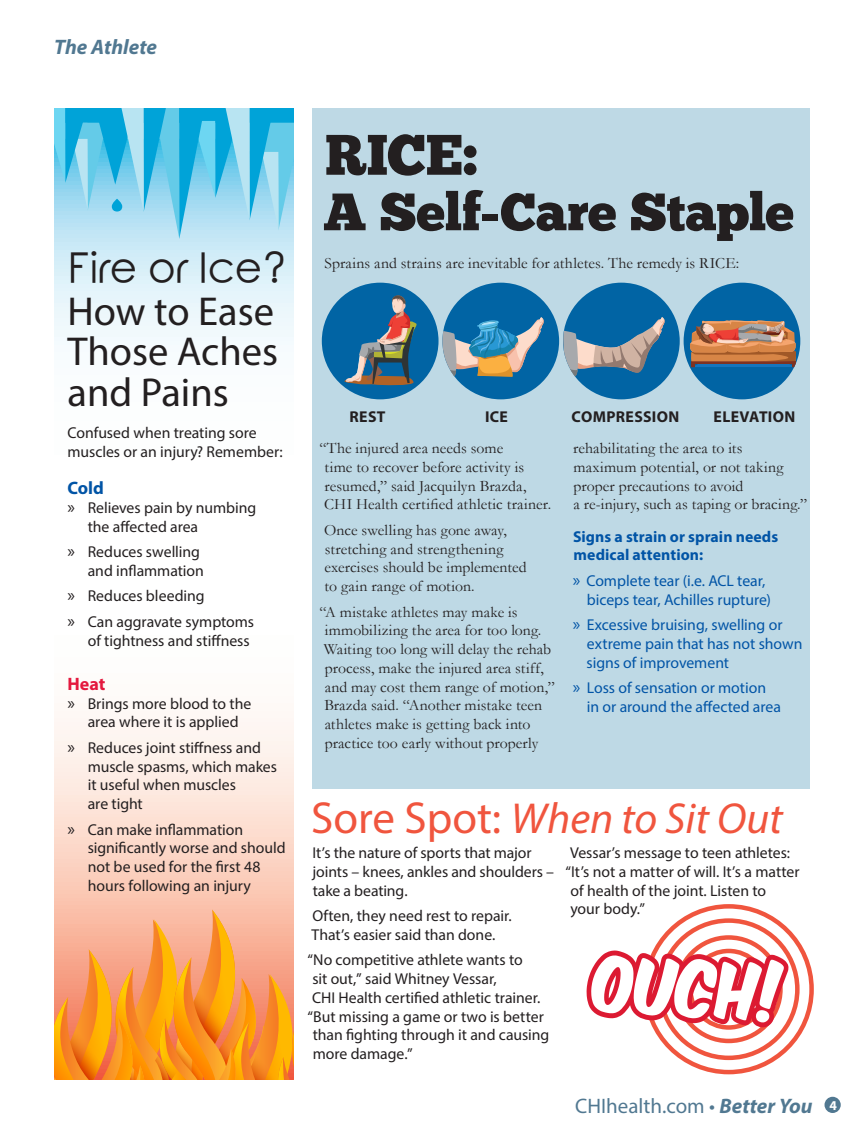
<style>
.page{position:relative;width:864px;height:1134px;background:#fff}
.page>*{position:absolute;margin:0;border:0;box-sizing:border-box;transform-origin:0 0}
.t1{font:57px "Chunk Five";color:#231f20}
.t2{font:52.5px "Chunk Five";letter-spacing:-.01em;color:#231f20}
.t3{font:italic 43.5px "Myriad Pro";color:#f0553e}
.t4{font:42px "Rounded Elegance";letter-spacing:-.005em;color:#231f20}
.t5{font:40.5px/40.5px "Myriad Pro";color:#231f20;text-align:justify}
.t6{font:21px "Myriad Pro";color:#517891}
.t7{font:italic 700 21px "Myriad Pro";color:#517891}
.t8{font:700 18px "Myriad Pro";color:#0154a6}
.t9{font:700 18px "Myriad Pro";color:#e4183e}
.t10{font:15.75px/18.8px "Myriad Pro";letter-spacing:-.005em;color:#231f20}
.t11{font:15.75px/18.8px "Garamond";letter-spacing:.005em;color:#231f20}
.t12{font:15.75px/18.8px "Myriad Pro";letter-spacing:-.005em;color:#0154a6}
.t13{font:700 15.75px/18.8px "Myriad Pro";letter-spacing:.005em;color:#0154a6}
.t14{font:700 15.75px "Myriad Pro";letter-spacing:.025em;color:#231f20}
.s1{font-size:18px}
.s2{font-style:normal;font-size:45px}
.s3{font-weight:700;font-style:italic}
.s4{font-weight:700;font-size:13.5px;color:#fff}
</style>
<div class="page">
<div style="left:825px;top:1097px;width:16px;height:16px;background:#517891;border-radius:50%"></div>
<div style="left:312px;top:108px;width:498px;height:680px;background:#bed9e5"></div>
<svg style="left:54px;top:239px;width:240px;height:671px"></svg>
<div style="left:322px;top:283px;width:117px;height:116px;background:#0164a4;border-radius:50%"></div>
<svg style="left:342px;top:294px;width:76px;height:92px"></svg>
<div style="left:442px;top:283px;width:117px;height:116px;background:#0164a4;border-radius:50%"></div>
<svg style="left:442px;top:316px;width:102px;height:62px"></svg>
<div style="left:563px;top:283px;width:117px;height:116px;background:#0164a4;border-radius:50%"></div>
<svg style="left:563px;top:316px;width:102px;height:61px"></svg>
<div style="left:684px;top:283px;width:116px;height:116px;background:#0164a4;border-radius:50%"></div>
<svg style="left:690px;top:320px;width:106px;height:47px"></svg>
<div style="left:658px;top:918px;width:142px;height:142px;border:4px solid #f0553e;border-radius:50%"></div>
<div style="left:675px;top:935px;width:108px;height:108px;border:4px solid #f0553e;border-radius:50%"></div>
<svg style="left:586px;top:950px;width:203px;height:77px"></svg>
<svg style="left:54px;top:108px;width:240px;height:131px"></svg>
<svg style="left:54px;top:910px;width:240px;height:170px"></svg>
<h3 class="t7" style="left:54px;top:33px;width:105px">The Athlete</h3>
<p class="t4" style="left:68px;top:244px;width:221px">Fire or Ice?</p>
<p class="t5" style="left:68px;top:290px;width:212px">How to Ease Those Aches and Pains</p>
<p class="t10" style="left:68px;top:423px;width:217px">Confused when treating sore muscles or an injury? Remember:</p>
<p class="t8" style="left:68px;top:476px;width:38px">Cold</p>
<p class="t10" style="left:88px;top:498px;width:170px;text-indent:-20px"><span class="s1">»</span> Relieves pain by numbing the affected area</p>
<p class="t10" style="left:68px;top:542px;width:138px;text-align:right"><span class="s1">»</span> Reduces swelling and inflammation</p>
<p class="t10" style="left:68px;top:587px;width:139px"><span class="s1">»</span> Reduces bleeding</p>
<p class="t10" style="left:68px;top:612px;width:188px;text-align:right"><span class="s1">»</span> Can aggravate symptoms of tightness and stiffness</p>
<p class="t9" style="left:68px;top:672px;width:39px">Heat</p>
<p class="t10" style="left:68px;top:694px;width:185px;text-align:center"><span class="s1">»</span> Brings more blood to the area where it is applied</p>
<p class="t10" style="left:88px;top:738px;width:191px;text-indent:-20px"><span class="s1">»</span> Reduces joint stiffness and muscle spasms, which makes it useful when muscles<br>are tight</p>
<p class="t10" style="left:88px;top:820px;width:199px;text-indent:-20px"><span class="s1">»</span> Can make inflammation significantly worse and should not be used for the first 48 hours following an injury</p>
<p class="t1" style="left:325px;top:128px;width:154px">RICE:</p>
<p class="t2" style="left:323px;top:187px;width:472px">A Self-Care Staple</p>
<p class="t11" style="left:325px;top:253px;width:416px">Sprains and strains are inevitable for athletes. The remedy is RICE:</p>
<p class="t14" style="left:349px;top:406px;width:38px">REST</p>
<p class="t14" style="left:485px;top:406px;width:24px">ICE</p>
<p class="t14" style="left:572px;top:406px;width:109px">COMPRESSION</p>
<p class="t14" style="left:714px;top:406px;width:83px">ELEVATION</p>
<p class="t11" style="left:319px;top:439px;width:233px">“The injured area needs some<br>time to recover before activity is resumed,” said Jacquilyn Brazda, CHI Health certified athletic trainer.</p>
<p class="t11" style="left:324px;top:520px;width:204px">Once swelling has gone away, stretching and strengthening exercises should be implemented to gain range of motion.</p>
<p class="t11" style="left:319px;top:602px;width:237px">“A mistake athletes may make is immobilizing the area for too long.<br>Waiting too long will delay the rehab process, make the injured area stiff, and may cost them range of motion,” Brazda said. “Another mistake teen athletes make is getting back into practice too early without properly</p>
<p class="t11" style="left:573px;top:439px;width:235px">rehabilitating the area to its maximum potential, or not taking proper precautions to avoid<br>a re-injury, such as taping or bracing.”</p>
<p class="t13" style="left:573px;top:526px;width:207px">Signs a strain or sprain needs medical attention:</p>
<p class="t12" style="left:587px;top:571px;width:185px;text-indent:-14px"><span class="s1">»</span> Complete tear (i.e. ACL tear, biceps tear, Achilles rupture)</p>
<p class="t12" style="left:587px;top:615px;width:217px;text-indent:-14px"><span class="s1">»</span> Excessive bruising, swelling or extreme pain that has not shown signs of improvement</p>
<p class="t12" style="left:587px;top:678px;width:196px;text-indent:-14px"><span class="s1">»</span> Loss of sensation or motion in or around the affected area</p>
<p class="t3" style="left:311px;top:791px;width:473px"><span class="s2">Sore Spot:</span> When to Sit Out</p>
<p class="t10" style="left:313px;top:843px;width:243px">It’s the nature of sports that major joints – knees, ankles and shoulders – take a beating.</p>
<p class="t10" style="left:311px;top:906px;width:202px">Often, they need rest to repair.<br>That’s easier said than done.</p>
<p class="t10" style="left:308px;top:951px;width:217px">“No competitive athlete wants to</p>
<p class="t10" style="left:312px;top:969px;width:186px">sit out,” said Whitney Vessar,</p>
<p class="t10" style="left:312px;top:988px;width:230px">CHI Health certified athletic trainer.</p>
<p class="t10" style="left:308px;top:1007px;width:238px">“But missing a game or two is better</p>
<p class="t10" style="left:313px;top:1026px;width:238px">than fighting through it and causing</p>
<p class="t10" style="left:313px;top:1044px;width:102px">more damage.”</p>
<p class="t10" style="left:570px;top:843px;width:221px">Vessar’s message to teen athletes:</p>
<p class="t10" style="left:566px;top:862px;width:236px">“It’s not a matter of will. It’s a matter</p>
<p class="t10" style="left:571px;top:881px;width:197px">of health of the joint. Listen to</p>
<p class="t10" style="left:570px;top:900px;width:76px">your body.”</p>
<h3 class="t6" style="left:575px;top:1093px;width:263px">CHIhealth.com • <span class="s3">Better You</span> <span class="s4">4</span></h3>
</div>
